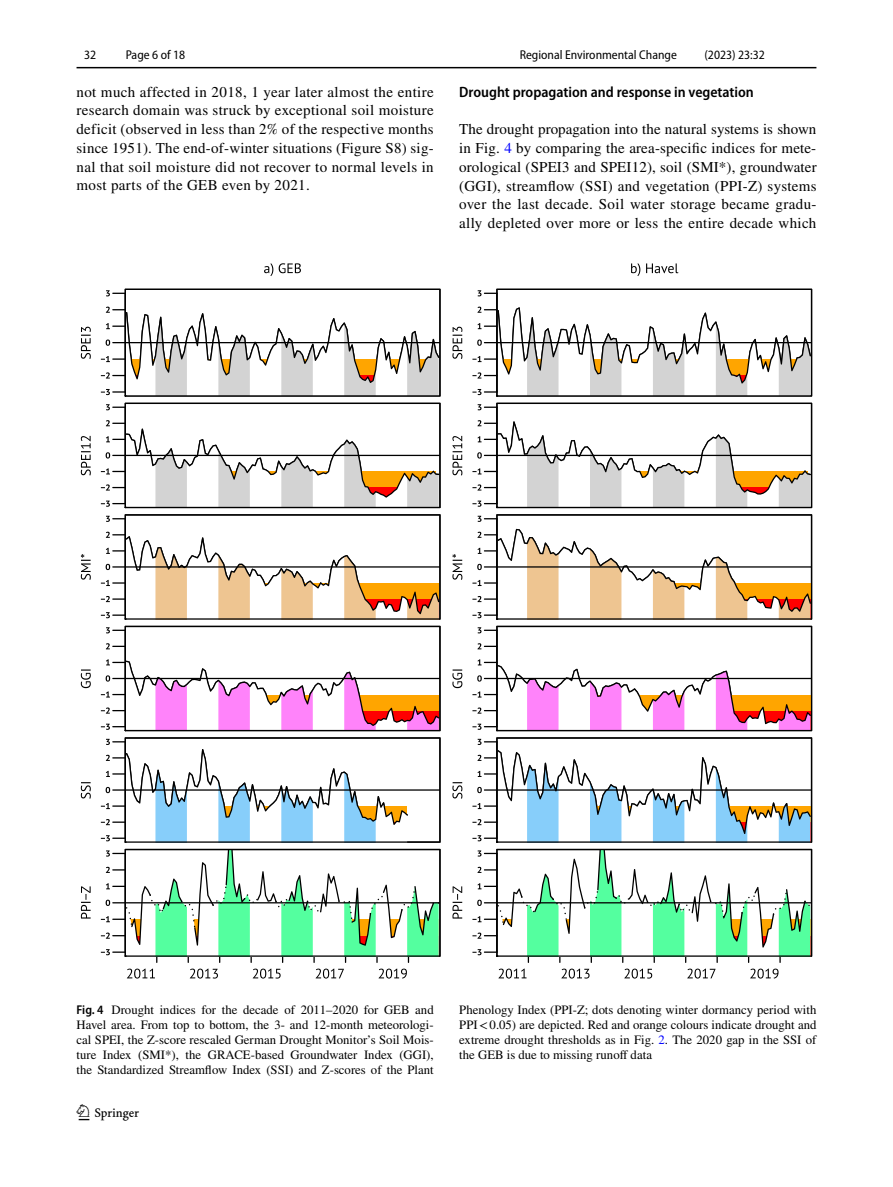
<style>
.page{position:relative;width:893px;height:1187px;background:#fff}
.page>*{position:absolute;margin:0;border:0;box-sizing:border-box;transform-origin:0 0}
.t1{font:22.5px "Springnew Regular 2";color:#000}
.t2{font:15px/18.8px "STIX";letter-spacing:.02em;color:#000;text-align:justify}
.t3{font:600 semi-condensed 15px "Myriad Pro";color:#000}
.t4{font:12.75px/15px "STIX";color:#000;text-align:justify}
.t5{font:semi-condensed 12.75px "Myriad Pro";color:#000}
.s1{color:#00f}
.s2{font-family:"Myriad Pro";font-weight:600;font-stretch:semi-condensed}
</style>
<div class="page">
<hr style="left:77px;top:67px;width:739px;height:1px;background:#000">
<svg style="left:81px;top:327px;width:10px;height:32px"></svg>
<svg style="left:264px;top:263px;width:37px;height:13px"></svg>
<svg style="left:101px;top:289px;width:340px;height:107px"></svg>
<svg style="left:452px;top:327px;width:10px;height:32px"></svg>
<svg style="left:631px;top:263px;width:47px;height:13px"></svg>
<svg style="left:472px;top:289px;width:340px;height:107px"></svg>
<svg style="left:81px;top:436px;width:10px;height:39px"></svg>
<svg style="left:101px;top:402px;width:340px;height:106px"></svg>
<svg style="left:452px;top:436px;width:10px;height:39px"></svg>
<svg style="left:472px;top:402px;width:340px;height:106px"></svg>
<svg style="left:81px;top:554px;width:10px;height:26px"></svg>
<svg style="left:101px;top:514px;width:340px;height:105px"></svg>
<svg style="left:452px;top:554px;width:10px;height:26px"></svg>
<svg style="left:472px;top:514px;width:340px;height:105px"></svg>
<svg style="left:81px;top:669px;width:10px;height:19px"></svg>
<svg style="left:101px;top:625px;width:340px;height:106px"></svg>
<svg style="left:452px;top:669px;width:10px;height:19px"></svg>
<svg style="left:472px;top:625px;width:340px;height:106px"></svg>
<svg style="left:81px;top:782px;width:10px;height:16px"></svg>
<svg style="left:101px;top:737px;width:340px;height:105px"></svg>
<svg style="left:452px;top:782px;width:10px;height:16px"></svg>
<svg style="left:472px;top:737px;width:340px;height:105px"></svg>
<svg style="left:81px;top:886px;width:10px;height:32px"></svg>
<svg style="left:127px;top:968px;width:280px;height:10px"></svg>
<svg style="left:101px;top:848px;width:340px;height:114px"></svg>
<svg style="left:452px;top:886px;width:10px;height:32px"></svg>
<svg style="left:498px;top:968px;width:280px;height:10px"></svg>
<svg style="left:472px;top:848px;width:340px;height:114px"></svg>
<p class="t5" style="left:84px;top:48px;width:14px">32</p>
<p class="t5" style="left:126px;top:48px;width:61px">Page 6 of 18</p>
<p class="t2" style="left:77px;top:83px;width:359px">not much affected in 2018, 1 year later almost the entire research domain was struck by exceptional soil moisture deficit (observed in less than 2% of the respective months since 1951). The end-of-winter situations (Figure S8) sig&shy;nal that soil moisture did not recover to normal levels in most parts of the GEB even by 2021.</p>
<p class="t3" style="left:459px;top:83px;width:296px">Drought propagation and response in vegetation</p>
<p class="t5" style="left:520px;top:48px;width:159px">Regional Environmental Change</p>
<p class="t5" style="left:704px;top:48px;width:62px">(2023) 23:32</p>
<p class="t2" style="left:459px;top:121px;width:359px">The drought propagation into the natural systems is shown in Fig. <span class="s1">4</span> by comparing the area-specific indices for mete&shy;orological (SPEI3 and SPEI12), soil (SMI*), groundwater (GGI), streamflow (SSI) and vegetation (PPI-Z) systems over the last decade. Soil water storage became gradu&shy;ally depleted over more or less the entire decade which</p>
<p class="t4" style="left:77px;top:1002px;width:359px"><span class="s2">Fig. 4</span> Drought indices for the decade of 2011–2020 for GEB and Havel area. From top to bottom, the 3- and 12-month meteorologi&shy;cal SPEI, the Z-score rescaled German Drought Monitor’s Soil Mois&shy;ture Index (SMI*), the GRACE-based Groundwater Index (GGI), the Standardized Streamflow Index (SSI) and Z-scores of the Plant</p>
<p class="t4" style="left:459px;top:1002px;width:359px">Phenology Index (PPI-Z; dots denoting winter dormancy period with PPI&lt;0.05) are depicted. Red and orange colours indicate drought and extreme drought thresholds as in Fig. <span class="s1">2</span>. The 2020 gap in the SSI of the GEB is due to missing runoff data</p>
<h1 class="t1" style="left:79px;top:1104px;width:62px">1 3</h1>
</div>
